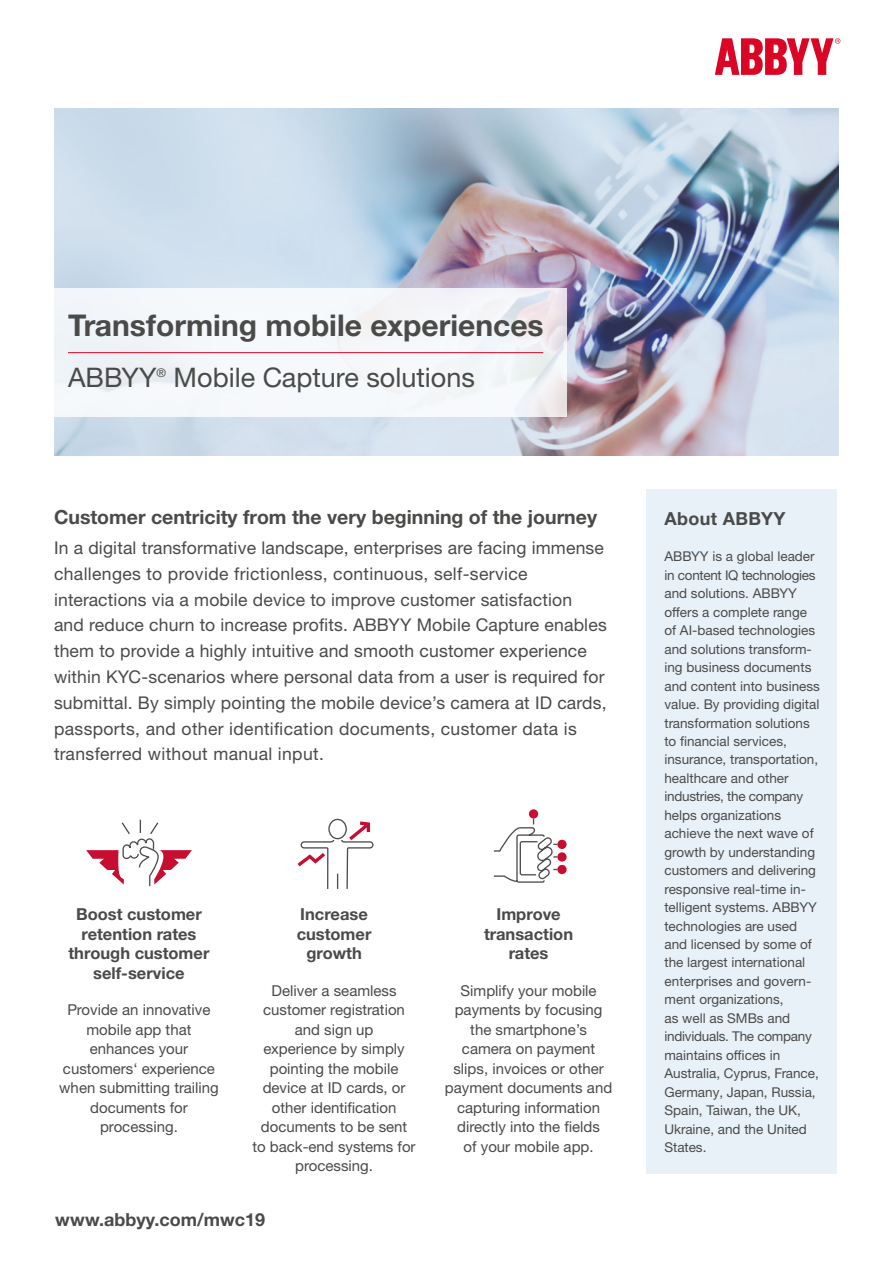
<style>
.page{position:relative;width:893px;height:1263px;background:#fff}
.page>*{position:absolute;margin:0;border:0;box-sizing:border-box;transform-origin:0 0}
.t1{font:700 30px "Helvetica Neue LTW1 G";color:#4a4a49}
.t2{font:27px "Helvetica Neue LTW1 G";color:#4a4a49}
.t3{font:700 19.5px "Helvetica Neue LTW1 G";color:#4a4a49}
.t4{font:700 18px "Helvetica Neue LTW1 G";color:#4a4a49}
.t5{font:700 18px "Helvetica Neue LTW1 G";letter-spacing:.02em;color:#4a4a49}
.t6{font:17.55px/25.8px "Helvetica Neue LTW1 G";letter-spacing:.01em;color:#4a4a49}
.t7{font:700 16.5px/19.5px "Helvetica Neue LTW1 G";color:#4a4a49;text-align:center}
.t8{font:15px/19.5px "Helvetica Neue LTW1 G";color:#4a4a49;text-align:center}
.t9{font:13.5px/18.5px "Helvetica Neue LTW1 G";color:#4a4a49}
.t10{font:12px "Helvetica Neue LTW1 G";color:#4a4a49}
</style>
<div class="page">
<img style="left:54px;top:108px;width:785px;height:348px">
<svg style="left:715px;top:38px;width:125px;height:37px"></svg>
<div style="left:646px;top:490px;width:191px;height:684px;background:#e9f1f8"></div>
<svg style="left:86px;top:819px;width:106px;height:68px"></svg>
<svg style="left:300px;top:108px;width:74px;height:781px"></svg>
<svg style="left:298px;top:853px;width:27px;height:13px"></svg>
<svg style="left:349px;top:821px;width:21px;height:19px"></svg>
<div style="left:529px;top:809px;width:9px;height:9px;background:#c70d30;border-radius:50%"></div>
<div style="left:557px;top:840px;width:10px;height:9px;background:#c70d30;border-radius:50%"></div>
<div style="left:557px;top:852px;width:10px;height:9px;background:#c70d30;border-radius:50%"></div>
<div style="left:557px;top:865px;width:10px;height:9px;background:#c70d30;border-radius:50%"></div>
<svg style="left:493px;top:818px;width:66px;height:65px"></svg>
<svg style="left:54px;top:288px;width:513px;height:129px;fill:#f5f7fa"></svg>
<hr style="left:68px;top:352px;width:475px;height:1px;background:#db0626">
<h1 class="t1" style="left:68px;top:307px;width:477px">Transforming mobile experiences</h1>
<h2 class="t2" style="left:68px;top:361px;width:90px">ABBYY</h2>
<p class="t10" style="left:157px;top:365px;width:11px">®</p>
<h2 class="t2" style="left:174px;top:361px;width:303px">Mobile Capture solutions</h2>
<h3 class="t3" style="left:54px;top:505px;width:545px">Customer centricity from the very beginning of the journey</h3>
<p class="t6" style="left:54px;top:535px;width:554px">In a digital transformative landscape, enterprises are facing immense challenges to provide frictionless, continuous, self-service interactions via a mobile device to improve customer satisfaction<br>and reduce churn to increase profits. ABBYY Mobile Capture enables them to provide a highly intuitive and smooth customer experience within KYC-scenarios where personal data from a user is required for submittal. By simply pointing the mobile device’s camera at ID cards, passports, and other identification documents, customer data is transferred without manual input.</p>
<p class="t7" style="left:68px;top:905px;width:142px">Boost customer retention rates through customer self-service</p>
<p class="t8" style="left:59px;top:1000px;width:161px">Provide an innovative mobile app that enhances your customers‘ experience when submitting trailing documents for processing.</p>
<p class="t7" style="left:297px;top:905px;width:76px">Increase customer growth</p>
<p class="t8" style="left:253px;top:981px;width:165px">Deliver a seamless customer registration and sign up<br>experience by simply pointing the mobile device at ID cards, or other identification documents to be sent to back-end systems for processing.</p>
<h3 class="t4" style="left:55px;top:1208px;width:211px">www.abbyy.com/mwc19</h3>
<p class="t7" style="left:484px;top:905px;width:90px">Improve transaction rates</p>
<p class="t8" style="left:445px;top:981px;width:169px">Simplify your mobile payments by focusing the smartphone’s camera on payment slips, invoices or other payment documents and capturing information directly into the fields<br>of your mobile app.</p>
<h3 class="t5" style="left:664px;top:507px;width:123px">About ABBYY</h3>
<p class="t9" style="left:664px;top:547px;width:157px">ABBYY is a global leader in content IQ technologies and solutions. ABBYY offers a complete range of AI-based technologies and solutions transform&shy;ing business documents and content into business value. By providing digital transformation solutions to financial services, insurance, transportation, healthcare and other industries, the company helps organizations achieve the next wave of growth by understanding customers and delivering responsive real-time in&shy;telligent systems. ABBYY technologies are used and licensed by some of the largest international enterprises and govern&shy;ment organizations,<br>as well as SMBs and individuals. The company maintains offices in<br>Australia, Cyprus, France,<br>Germany, Japan, Russia,<br>Spain, Taiwan, the UK,<br>Ukraine, and the United<br>States.</p>
</div>
